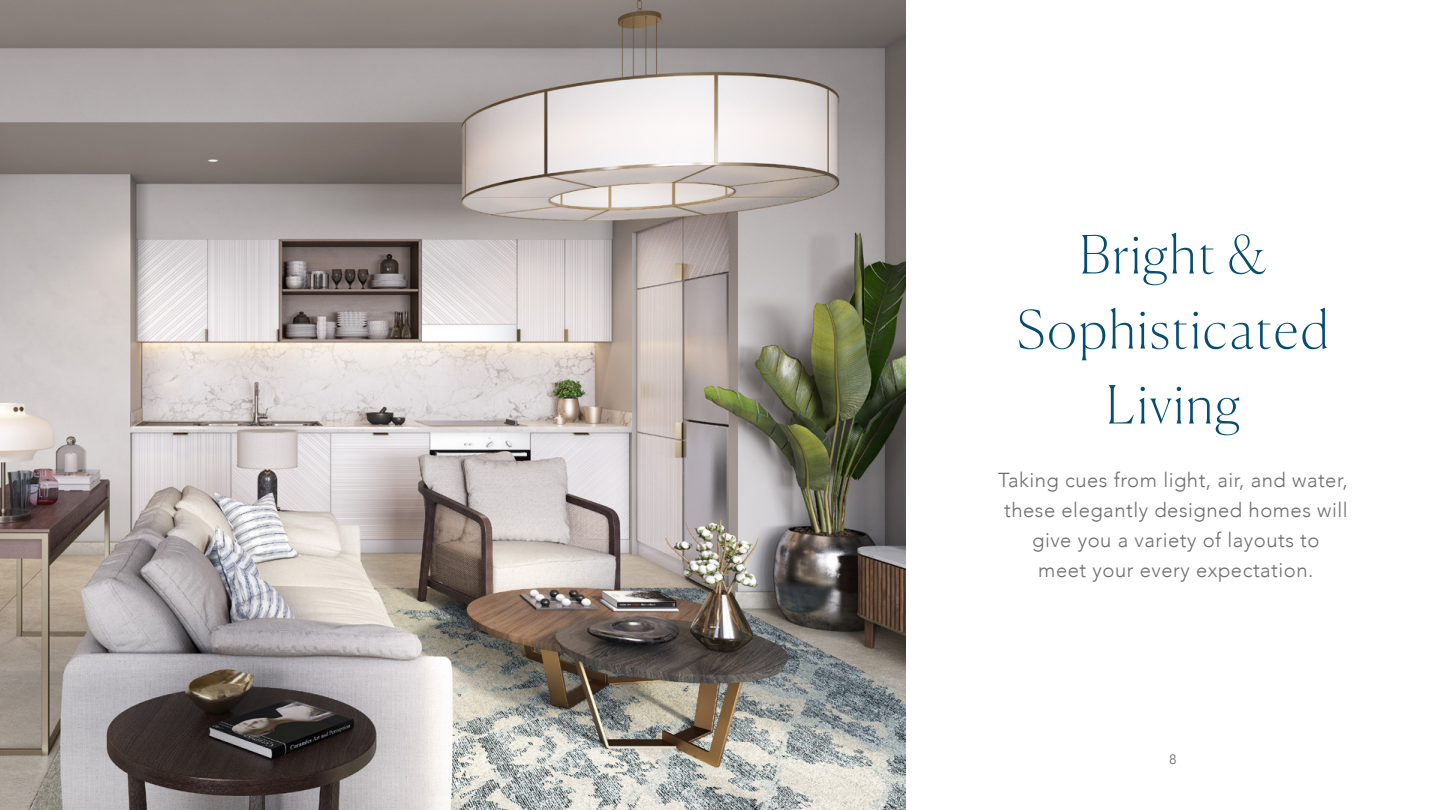
<style>
.page{position:relative;width:1440px;height:810px;background:#fff}
.page>*{position:absolute;margin:0;border:0;box-sizing:border-box;transform-origin:0 0}
.t1{font:100 52.5px/75px "Canela";letter-spacing:.04em;color:#064d72;text-align:center}
.t2{font:300 20.25px/30px "Avenir";letter-spacing:.025em;color:#6d6e71;text-align:center}
.t3{font:13.5px "Avenir";color:#6d6e71}
</style>
<div class="page">
<img style="left:0;top:0;width:906px;height:810px">
<h1 class="t1" style="left:1017px;top:212px;width:313px">Bright &amp;<br>Sophisticated<br>Living</h1>
<p class="t2" style="left:998px;top:465px;width:351px">Taking cues from light, air, and water, these elegantly designed homes will give you a variety of layouts to<br>meet your every expectation.</p>
<p class="t3" style="left:1169px;top:751px;width:9px">8</p>
</div>
